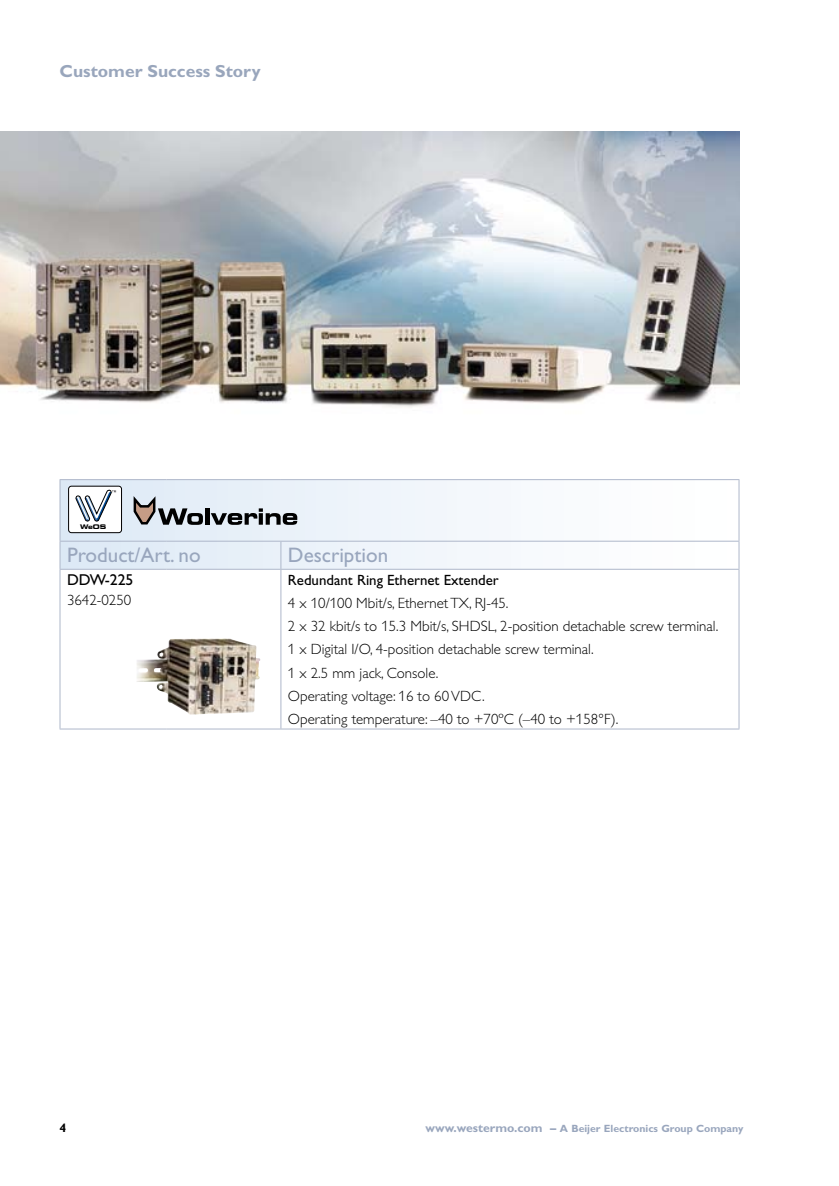
<style>
.page{position:relative;width:839px;height:1186px;background:#fff}
.page>*{position:absolute;margin:0;border:0;box-sizing:border-box;transform-origin:0 0}
.t1{font:21px "Gill Alt One Mod";color:#99a6bd}
.t2{font:700 17.5px "Gill Alt One Mod";color:#99a6bc}
.t3{font:15.75px "Gill Alt One Mod";color:#000}
.t4{font:300 14.88px/23.3px "Gill Alt One Mod";color:#000}
.t5{font:14.88px "Gill Alt One Mod";color:#000}
.t6{font:700 12.25px "Gill Alt One Mod";color:#000}
.t7{font:700 10.5px "Gill Alt One Mod";color:#99a6bd}
.t8{font:700 expanded 6.3px "Square 721 BT";color:#000}
.s1{font-size:12.25px}
</style>
<div class="page">
<img style="left:0;top:131px;width:739px;height:277px">
<svg style="left:61px;top:480px;width:677px;height:89px"></svg>
<svg style="left:60px;top:542px;width:1px;height:27px"></svg>
<svg style="left:280px;top:542px;width:1px;height:27px"></svg>
<hr style="left:738px;top:480px;width:1px;height:61px;background:#aeb7ca">
<svg style="left:738px;top:542px;width:1px;height:27px"></svg>
<hr style="left:60px;top:479px;width:107px;height:1px;background:#aeb7ca">
<hr style="left:60px;top:480px;width:1px;height:61px;background:#aeb7ca">
<hr style="left:167px;top:479px;width:114px;height:1px;background:#aeb7ca">
<hr style="left:281px;top:479px;width:458px;height:1px;background:#aeb7ca">
<hr style="left:60px;top:541px;width:107px;height:1px;background:#aeb7ca">
<hr style="left:167px;top:541px;width:114px;height:1px;background:#aeb7ca">
<hr style="left:281px;top:541px;width:458px;height:1px;background:#aeb7ca">
<hr style="left:60px;top:569px;width:107px;height:1px;background:#aeb7ca">
<hr style="left:60px;top:570px;width:1px;height:158px;background:#aeb7ca">
<hr style="left:60px;top:728px;width:107px;height:1px;background:#aeb7ca">
<hr style="left:167px;top:569px;width:114px;height:1px;background:#aeb7ca">
<hr style="left:167px;top:728px;width:114px;height:1px;background:#aeb7ca">
<hr style="left:281px;top:569px;width:458px;height:1px;background:#aeb7ca">
<hr style="left:280px;top:570px;width:1px;height:158px;background:#aeb7ca">
<hr style="left:281px;top:728px;width:458px;height:1px;background:#aeb7ca">
<hr style="left:738px;top:570px;width:1px;height:158px;background:#aeb7ca">
<div style="left:69px;top:486px;width:52px;height:46px;background:#fff;border-radius:3px"></div>
<div style="left:68px;top:486px;width:54px;height:47px;border:1px solid #000;border-radius:3px"></div>
<svg style="left:75px;top:490px;width:41px;height:32px"></svg>
<svg style="left:134px;top:496px;width:69px;height:29px;background:#9c9ea3"></svg>
<hr style="left:205px;top:508px;width:4px;height:17px;background:#000">
<svg style="left:211px;top:508px;width:86px;height:17px"></svg>
<img style="left:137px;top:638px;width:123px;height:76px">
<p class="t2" style="left:60px;top:61px;width:202px">Customer Success Story</p>
<p class="t8" style="left:80px;top:523px;width:28px">WeOS</p>
<h1 class="t1" style="left:67px;top:544px;width:135px">Product/Art. no</h1>
<h1 class="t1" style="left:288px;top:544px;width:102px">Description</h1>
<p class="t3" style="left:67px;top:571px;width:68px">DDW-225</p>
<p class="t4" style="left:67px;top:588px;width:66px">3642-0250</p>
<p class="t5" style="left:288px;top:571px;width:212px">Redundant Ring Ethernet Extender</p>
<p class="t4" style="left:288px;top:591px;width:432px">4 x 10/100 Mbit/s, Ethernet TX, RJ-45.<br>2 x 32 kbit/s to 15.3 Mbit/s, SHDSL, 2-position detachable screw terminal.<br>1 x Digital I/O, 4-position detachable screw terminal.<br>1 x 2.5 mm jack, Console.<br>Operating voltage: 16 to 60 VDC.<br>Operating temperature: –40 to +70ºC (–40 to +158°F).</p>
<p class="t6" style="left:60px;top:1121px;width:8px">4</p>
<p class="t7" style="left:425px;top:1123px;width:319px"><span class="s1">www.westermo.com –</span> A Beijer Electronics Group Company</p>
</div>
